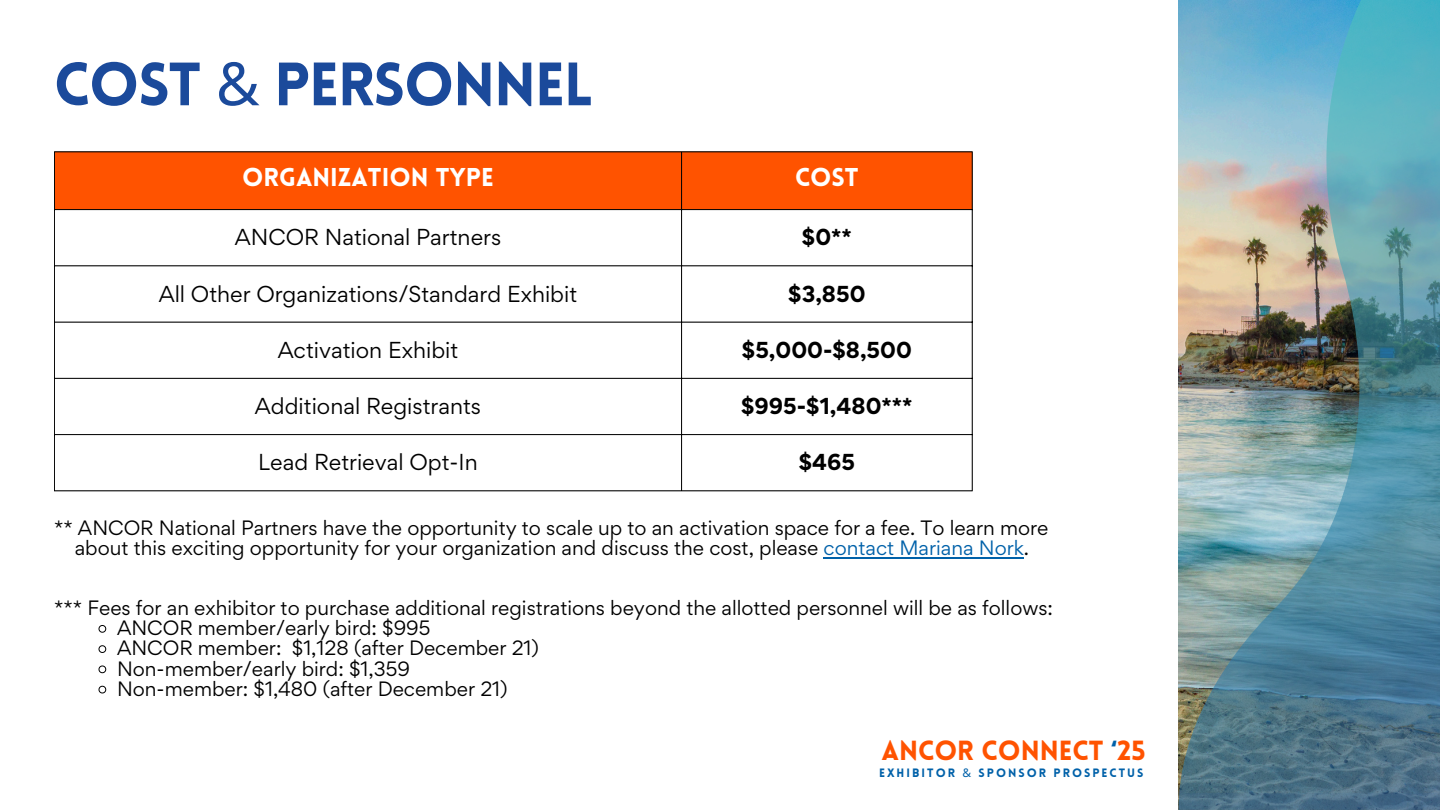
<style>
.page{position:relative;width:1440px;height:810px;background:#fff}
.page>*{position:absolute;margin:0;border:0;box-sizing:border-box;transform-origin:0 0}
.t1{font:900 59.8px "Lovelo";letter-spacing:-.02em;color:#1b4a9b}
.t2{font:900 27.1px "Lovelo";color:#ff5300}
.t3{font:900 25.2px "Lovelo";color:#fff}
.t4{font:20.6px "Gordita";color:#000}
.t5{font:700 20.6px "Gordita";color:#000}
.t6{font:18.5px/20.8px "Gordita";color:#000;text-align:center}
.t7{font:900 11.9px "Lovelo";letter-spacing:.17em;color:#0061a9}
.s1{font-family:"Noto Sans";font-weight:400}
.s2{color:#0061a9}
</style>
<div class="page">
<img style="left:1179px;top:0;width:261px;height:810px">
<div style="left:55px;top:152px;width:917px;height:57px;background:#ff5300"></div>
<svg style="left:55px;top:266px;width:917px;height:224px"></svg>
<hr style="left:54px;top:152px;width:1px;height:338px;background:#000">
<hr style="left:681px;top:152px;width:1px;height:338px;background:#000">
<hr style="left:972px;top:152px;width:1px;height:338px;background:#000">
<hr style="left:54px;top:151px;width:919px;height:1px;background:#000">
<hr style="left:54px;top:209px;width:919px;height:1px;background:#000">
<hr style="left:54px;top:265px;width:919px;height:1px;background:#000">
<hr style="left:54px;top:322px;width:919px;height:1px;background:#000">
<hr style="left:54px;top:378px;width:919px;height:1px;background:#000">
<hr style="left:54px;top:434px;width:919px;height:1px;background:#000">
<hr style="left:54px;top:490px;width:919px;height:1px;background:#000">
<hr style="left:824px;top:557px;width:200px;height:2px;background:#0061a9">
<svg style="left:98px;top:625px;width:9px;height:8px"></svg>
<svg style="left:98px;top:645px;width:9px;height:8px"></svg>
<svg style="left:98px;top:665px;width:9px;height:9px"></svg>
<svg style="left:98px;top:685px;width:9px;height:9px"></svg>
<h1 class="t1" style="left:54px;top:60px;width:541px">COST <span class="s1">&amp;</span> PERSONNEL</h1>
<p class="t3" style="left:242px;top:167px;width:253px">ORGANIZATION TYPE</p>
<p class="t3" style="left:795px;top:167px;width:65px">COST</p>
<p class="t4" style="left:235px;top:223px;width:268px">ANCOR National Partners</p>
<p class="t5" style="left:802px;top:223px;width:51px">$0**</p>
<p class="t4" style="left:159px;top:280px;width:420px">All Other Organizations/Standard Exhibit</p>
<p class="t5" style="left:788px;top:280px;width:79px">$3,850</p>
<p class="t4" style="left:278px;top:336px;width:182px">Activation Exhibit</p>
<p class="t5" style="left:742px;top:336px;width:171px">$5,000-$8,500</p>
<p class="t4" style="left:255px;top:392px;width:228px">Additional Registrants</p>
<p class="t5" style="left:741px;top:392px;width:173px">$995-$1,480***</p>
<p class="t4" style="left:258px;top:448px;width:221px">Lead Retrieval Opt-In</p>
<p class="t5" style="left:799px;top:448px;width:58px">$465</p>
<h3 class="t6" style="left:54px;top:517px;width:996px">** ANCOR National Partners have the opportunity to scale up to an activation space for a fee. To learn more about this exciting opportunity for your organization and discuss the cost, please <span class="s2">contact Mariana Nork</span>.</h3>
<p class="t6" style="left:54px;top:597px;width:1001px">*** Fees for an exhibitor to purchase additional registrations beyond the allotted personnel will be as follows:</p>
<p class="t6" style="left:117px;top:617px;width:315px">ANCOR member/early bird: $995</p>
<p class="t6" style="left:117px;top:638px;width:423px">ANCOR member: $1,128 (after December 21)</p>
<h2 class="t6" style="left:117px;top:658px;width:294px">Non-member/early bird: $1,359</h2>
<p class="t6" style="left:117px;top:678px;width:392px">Non-member: $1,480 (after December 21)</p>
<p class="t2" style="left:881px;top:740px;width:266px">ANCOR CONNECT <span class="s2">‘</span>25</p>
<h3 class="t7" style="left:879px;top:768px;width:266px">EXHIBITOR <span class="s1">&amp;</span> SPONSOR PROSPECTUS</h3>
</div>
